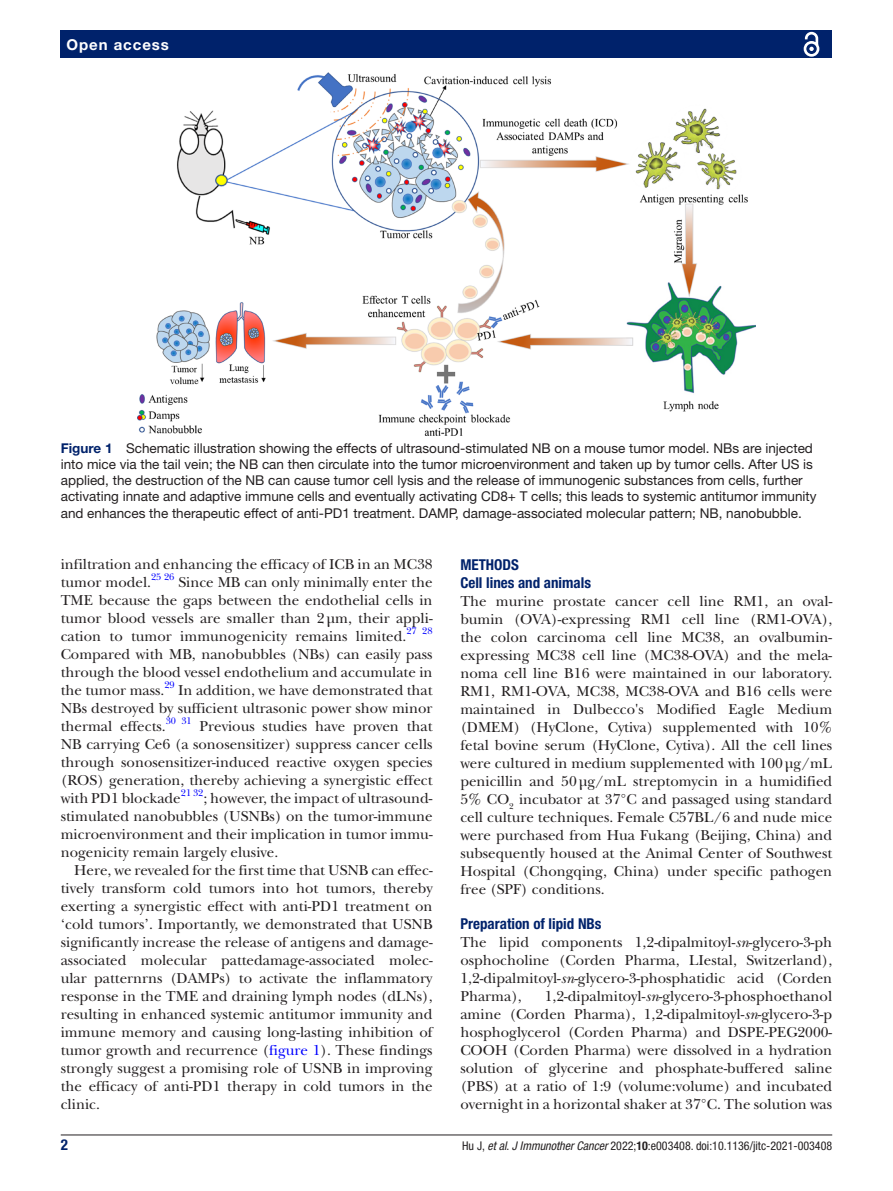
<style>
.page{position:relative;width:893px;height:1191px;background:#fff}
.page>*{position:absolute;margin:0;border:0;box-sizing:border-box;transform-origin:0 0}
.t1{font:15px/18px "New Baskerville";color:#231f20;text-align:justify}
.t2{font:700 condensed 15px/18px "Helvetica Neue LT Std";color:#00226b}
.t3{font:700 15px "Helvetica Neue LT Std";letter-spacing:.065em;color:#fff}
.t4{font:13.5px/16.2px "Helvetica Neue LT Std";color:#231f20}
.t5{font:condensed 12px "Helvetica Neue LT Std";color:#231f20}
.t6{font:9.9px "New Baskerville";color:#00f}
.s1{font-weight:700;color:#00226b}
.s2{color:#00f}
.s3{font-style:italic}
.s4{font-weight:700}
</style>
<div class="page">
<hr style="left:61px;top:1134px;width:771px;height:1px;background:#231f20">
<div style="left:61px;top:31px;width:771px;height:27px;background:#00226b"></div>
<svg style="left:803px;top:31px;width:17px;height:26px"></svg>
<img style="left:138px;top:73px;width:617px;height:362px">
<p class="t3" style="left:66px;top:35px;width:104px">Open access</p>
<p class="t4" style="left:61px;top:440px;width:757px"><span class="s1">Figure 1</span> Schematic illustration showing the effects of ultrasound-stimulated NB on a mouse tumor model. NBs are injected into mice via the tail vein; the NB can then circulate into the tumor microenvironment and taken up by tumor cells. After US is applied, the destruction of the NB can cause tumor cell lysis and the release of immunogenic substances from cells, further activating innate and adaptive immune cells and eventually activating CD8+ T cells; this leads to systemic antitumor immunity and enhances the therapeutic effect of anti-PD1 treatment. DAMP, damage-associated molecular pattern; NB, nanobubble.</p>
<p class="t1" style="left:61px;top:555px;width:373px">infiltration and enhancing the efficacy of ICB in an MC38 tumor model.</p>
<p class="t6" style="left:151px;top:571px;width:25px">25 26</p>
<p class="t1" style="left:61px;top:573px;width:373px;text-indent:118px">Since MB can only minimally enter the TME because the gaps between the endothelial cells in tumor blood vessels are smaller than 2µm, their appli&shy;cation to tumor immunogenicity remains limited.</p>
<p class="t6" style="left:406px;top:625px;width:28px">27 28</p>
<p class="t1" style="left:61px;top:645px;width:373px">Compared with MB, nanobubbles (NBs) can easily pass through the blood vessel endothelium and accumulate in the tumor mass.</p>
<p class="t6" style="left:164px;top:679px;width:12px">29</p>
<p class="t1" style="left:61px;top:681px;width:373px;text-indent:117px">In addition, we have demonstrated that NBs destroyed by sufficient ultrasonic power show minor thermal effects.</p>
<p class="t6" style="left:166px;top:715px;width:27px">30 31</p>
<p class="t1" style="left:61px;top:717px;width:373px;text-indent:139px">Previous studies have proven that NB carrying Ce6 (a sonosensitizer) suppress cancer cells through sonosensitizer-induced reactive oxygen species (ROS) generation, thereby achieving a synergistic effect with PD1 blockade</p>
<p class="t6" style="left:181px;top:787px;width:24px">21 32</p>
<p class="t1" style="left:61px;top:789px;width:373px;text-indent:143px">; however, the impact of ultrasound&shy;stimulated nanobubbles (USNBs) on the tumor-immune microenvironment and their implication in tumor immu&shy;nogenicity remain largely elusive.</p>
<p class="t1" style="left:61px;top:861px;width:373px;text-indent:14px">Here, we revealed for the first time that USNB can effec&shy;tively transform cold tumors into hot tumors, thereby exerting a synergistic effect with anti-PD1 treatment on ‘cold tumors’. Importantly, we demonstrated that USNB significantly increase the release of antigens and damage&shy;associated molecular pattedamage-associated molec&shy;ular patternrns (DAMPs) to activate the inflammatory response in the TME and draining lymph nodes (dLNs), resulting in enhanced systemic antitumor immunity and immune memory and causing long-lasting inhibition of tumor growth and recurrence (<span class="s2">figure 1</span>). These findings strongly suggest a promising role of USNB in improving the efficacy of anti-PD1 therapy in cold tumors in the clinic.</p>
<p class="t2" style="left:460px;top:555px;width:132px">METHODS<br>Cell lines and animals</p>
<p class="t1" style="left:460px;top:592px;width:373px">The murine prostate cancer cell line RM1, an oval&shy;bumin (OVA)-expressing RM1 cell line (RM1-OVA), the colon carcinoma cell line MC38, an ovalbumin&shy;expressing MC38 cell line (MC38-OVA) and the mela&shy;noma cell line B16 were maintained in our laboratory.<br>RM1, RM1-OVA, MC38, MC38-OVA and B16 cells were maintained in Dulbecco's Modified Eagle Medium (DMEM) (HyClone, Cytiva) supplemented with 10% fetal bovine serum (HyClone, Cytiva). All the cell lines were cultured in medium supplemented with 100µg/mL penicillin and 50µg/mL streptomycin in a humidified 5% CO<sub>2</sub> incubator at 37°C and passaged using standard cell culture techniques. Female C57BL/6 and nude mice were purchased from Hua Fukang (Beijing, China) and subsequently housed at the Animal Center of Southwest Hospital (Chongqing, China) under specific pathogen free (SPF) conditions.</p>
<p class="t2" style="left:460px;top:914px;width:143px">Preparation of lipid NBs</p>
<p class="t1" style="left:460px;top:933px;width:373px">The lipid components 1,2-dipalmitoyl-<span class="s3">sn</span>-glycero-3-ph osphocholine (Corden Pharma, LIestal, Switzerland), 1,2-dipalmitoyl-<span class="s3">sn</span>-glycero-3-phosphatidic acid (Corden Pharma),</p>
<p class="t1" style="left:460px;top:987px;width:373px;text-indent:84px">1,2-dipalmitoyl-<span class="s3">sn</span>-glycero-3-phosphoethanol amine (Corden Pharma), 1,2-dipalmitoyl-<span class="s3">sn</span>-glycero-3-p hosphoglycerol (Corden Pharma) and DSPE-PEG2000- COOH (Corden Pharma) were dissolved in a hydration solution of glycerine and phosphate-buffered saline (PBS) at a ratio of 1:9 (volume:volume) and incubated overnight in a horizontal shaker at 37°C. The solution was</p>
<p class="t2" style="left:61px;top:1135px;width:9px">2</p>
<p class="t5" style="left:462px;top:1138px;width:372px">Hu J, <span class="s3">et al</span>. <span class="s3">J Immunother Cancer</span> 2022;<span class="s4">10</span>:e003408. doi:10.1136/jitc-2021-003408</p>
</div>
